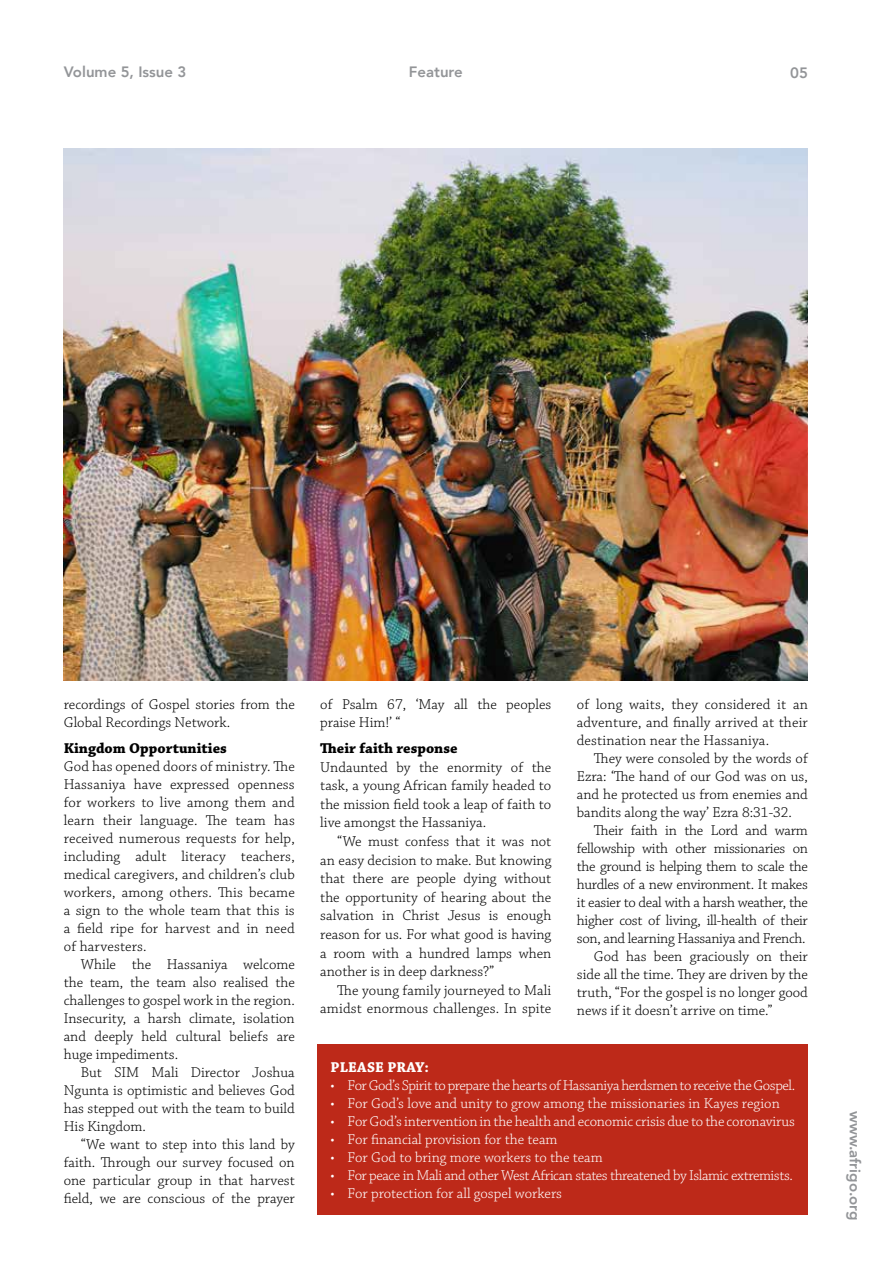
<style>
.page{position:relative;width:893px;height:1263px;background:#fff}
.page>*{position:absolute;margin:0;border:0;box-sizing:border-box;transform-origin:0 0}
.t1{font:300 15px/18px "Chaparral Pro";color:#000;text-align:justify}
.t2{font:300 15px "Chaparral Pro";letter-spacing:-.02em;color:#000}
.t3{font:300 15px "Chaparral Pro";letter-spacing:-.01em;color:#fff}
.t4{font:300 15px "Chaparral Pro";letter-spacing:-.03em;color:#fff}
.t5{font:700 15px "Chaparral Pro";color:#000}
.t6{font:800 15px "Avenir";color:#939598}
.t7{font:700 15px "Chaparral Pro";letter-spacing:.005em;color:#fff}
</style>
<div class="page">
<div style="left:318px;top:1045px;width:490px;height:170px;background:#bd2919"></div>
<img style="left:64px;top:149px;width:744px;height:531px">
<p class="t6" style="left:64px;top:60px;width:124px">Volume 5, Issue 3</p>
<p class="t6" style="left:409px;top:60px;width:55px">Feature</p>
<p class="t6" style="left:790px;top:61px;width:19px">05</p>
<p class="t1" style="left:64px;top:695px;width:233px">recordings of Gospel stories from the<br>Global Recordings Network.</p>
<p class="t5" style="left:64px;top:739px;width:165px">Kingdom Opportunities</p>
<p class="t1" style="left:64px;top:758px;width:233px">God has opened doors of ministry. The Hassaniya have expressed openness for workers to live among them and learn their language. The team has received numerous requests for help, including adult literacy teachers, medical caregivers, and children’s club workers, among others. This became a sign to the whole team that this is a field ripe for harvest and in need of harvesters.</p>
<p class="t1" style="left:64px;top:956px;width:233px;text-indent:17px">While the Hassaniya welcome the team, the team also realised the challenges to gospel work in the region.<br>Insecurity, a harsh climate, isolation and deeply held cultural beliefs are huge impediments.</p>
<p class="t1" style="left:64px;top:1064px;width:233px;text-indent:17px">But SIM Mali Director Joshua Ngunta is optimistic and believes God has stepped out with the team to build His Kingdom.</p>
<p class="t1" style="left:64px;top:1136px;width:233px;text-indent:17px">“We want to step into this land by faith. Through our survey focused on one particular group in that harvest field, we are conscious of the prayer</p>
<p class="t1" style="left:320px;top:695px;width:233px">of Psalm 67, ‘May all the peoples praise Him!’ “</p>
<p class="t5" style="left:320px;top:739px;width:139px">Their faith response</p>
<p class="t1" style="left:320px;top:758px;width:233px;line-height:18.6px">Undaunted by the enormity of the task, a young African family headed to the mission field took a leap of faith to live amongst the Hassaniya.</p>
<p class="t1" style="left:320px;top:833px;width:233px;line-height:18.6px;text-indent:17px">“We must confess that it was not an easy decision to make. But knowing that there are people dying without the opportunity of hearing about the salvation in Christ Jesus is enough reason for us. For what good is having a room with a hundred lamps when another is in deep darkness?”</p>
<p class="t1" style="left:320px;top:981px;width:233px;line-height:18.6px;text-align:right">The young family journeyed to Mali amidst enormous challenges. In spite</p>
<p class="t1" style="left:577px;top:695px;width:233px">of long waits, they considered it an adventure, and finally arrived at their destination near the Hassaniya.</p>
<p class="t1" style="left:577px;top:749px;width:233px;text-indent:17px">They were consoled by the words of Ezra: ‘The hand of our God was on us, and he protected us from enemies and bandits along the way’ Ezra 8:31-32.</p>
<p class="t2" style="left:594px;top:822px;width:216px">Their faith in the Lord and warm</p>
<p class="t2" style="left:577px;top:840px;width:233px">fellowship with other missionaries on</p>
<p class="t2" style="left:577px;top:858px;width:232px">the ground is helping them to scale the</p>
<p class="t2" style="left:577px;top:876px;width:233px">hurdles of a new environment. It makes</p>
<p class="t2" style="left:577px;top:894px;width:233px">it easier to deal with a harsh weather, the</p>
<p class="t2" style="left:577px;top:912px;width:233px">higher cost of living, ill-health of their</p>
<p class="t2" style="left:577px;top:930px;width:230px">son, and learning Hassaniya and French.</p>
<p class="t1" style="left:594px;top:947px;width:216px">God has been graciously on their</p>
<p class="t1" style="left:577px;top:965px;width:233px">side all the time. They are driven by the</p>
<p class="t1" style="left:577px;top:983px;width:233px">truth, “For the gospel is no longer good</p>
<p class="t1" style="left:577px;top:1001px;width:197px">news if it doesn’t arrive on time.”</p>
<p class="t7" style="left:331px;top:1059px;width:100px">PLEASE PRAY:</p>
<p class="t4" style="left:331px;top:1077px;width:466px">• For God’s Spirit to prepare the hearts of Hassaniya herdsmen to receive the Gospel.</p>
<p class="t3" style="left:331px;top:1095px;width:451px">• For God’s love and unity to grow among the missionaries in Kayes region</p>
<p class="t3" style="left:331px;top:1113px;width:466px">• For God’s intervention in the health and economic crisis due to the coronavirus</p>
<p class="t3" style="left:331px;top:1131px;width:228px">• For financial provision for the team</p>
<p class="t3" style="left:331px;top:1149px;width:274px">• For God to bring more workers to the team</p>
<p class="t4" style="left:331px;top:1167px;width:464px">• For peace in Mali and other West African states threatened by Islamic extremists.</p>
<p class="t3" style="left:331px;top:1185px;width:233px">• For protection for all gospel workers</p>
<p class="t6" style="left:867px;top:1111px;width:111px;rotate:90deg">www.afrigo.org</p>
</div>
